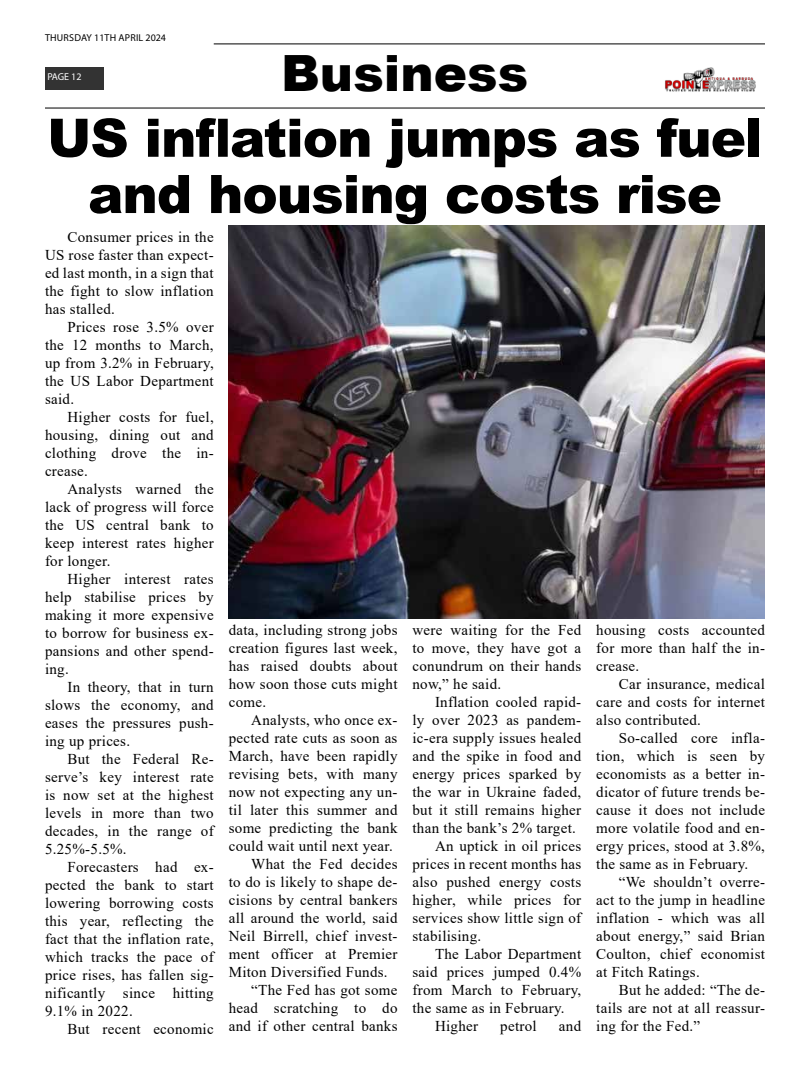
<style>
.page{position:relative;width:810px;height:1080px;background:#fff}
.page>*{position:absolute;margin:0;border:0;box-sizing:border-box;transform-origin:0 0}
.t1{font:900 53.12px/56.2px "Arial";letter-spacing:-.02em;color:#000;text-align:center}
.t2{font:900 50px "Arial";color:#000}
.t3{font:15px/18px "Times New Roman";letter-spacing:.02em;color:#000;text-align:justify}
.t4{font:10px "Myriad Pro";letter-spacing:.02em;color:#000}
.t5{font:10px "Myriad Pro";letter-spacing:-.005em;color:#fff}
</style>
<div class="page">
<hr style="left:214px;top:43px;width:551px;height:2px;background:#333">
<div style="left:45px;top:67px;width:58px;height:22px;background:#333"></div>
<img style="left:665px;top:67px;width:91px;height:25px">
<hr style="left:45px;top:107px;width:720px;height:2px;background:#333">
<img style="left:229px;top:225px;width:536px;height:394px">
<p class="t4" style="left:45px;top:31px;width:122px">THURSDAY 11TH APRIL 2024</p>
<p class="t5" style="left:47px;top:71px;width:36px">PAGE 12</p>
<h2 class="t2" style="left:281px;top:37px;width:249px">Business</h2>
<h1 class="t1" style="left:47px;top:108px;width:717px">US inflation jumps as fuel and housing costs rise</h1>
<p class="t3" style="left:45px;top:227px;width:170px;text-indent:22px">Consumer prices in the US rose faster than expect&shy;ed last month, in a sign that the fight to slow inflation has stalled.</p>
<p class="t3" style="left:45px;top:317px;width:170px;text-indent:22px">Prices rose 3.5% over the 12 months to March, up from 3.2% in February, the US Labor Department said.</p>
<p class="t3" style="left:45px;top:407px;width:170px;text-indent:22px">Higher costs for fuel, housing, dining out and clothing drove the in&shy;crease.</p>
<p class="t3" style="left:45px;top:479px;width:170px;text-indent:22px">Analysts warned the lack of progress will force the US central bank to keep interest rates higher for longer.</p>
<p class="t3" style="left:45px;top:569px;width:170px;text-indent:22px">Higher interest rates help stabilise prices by making it more expensive to borrow for business ex&shy;pansions and other spend&shy;ing.</p>
<p class="t3" style="left:45px;top:677px;width:170px;text-indent:22px">In theory, that in turn slows the economy, and eases the pressures push&shy;ing up prices.</p>
<p class="t3" style="left:45px;top:749px;width:170px;text-indent:22px">But the Federal Re&shy;serve’s key interest rate is now set at the highest levels in more than two decades, in the range of 5.25%-5.5%.</p>
<p class="t3" style="left:45px;top:857px;width:170px;text-indent:22px">Forecasters had ex&shy;pected the bank to start lowering borrowing costs this year, reflecting the fact that the inflation rate, which tracks the pace of price rises, has fallen sig&shy;nificantly since hitting 9.1% in 2022.</p>
<p class="t3" style="left:68px;top:1019px;width:148px">But recent economic</p>
<p class="t3" style="left:229px;top:620px;width:170px">data, including strong jobs creation figures last week, has raised doubts about how soon those cuts might come.</p>
<p class="t3" style="left:251px;top:710px;width:148px">Analysts, who once ex-</p>
<p class="t3" style="left:229px;top:728px;width:170px">pected rate cuts as soon as</p>
<p class="t3" style="left:229px;top:746px;width:170px">March, have been rapidly</p>
<p class="t3" style="left:229px;top:764px;width:170px">revising bets, with many</p>
<p class="t3" style="left:229px;top:782px;width:170px">now not expecting any un-</p>
<p class="t3" style="left:229px;top:800px;width:170px">til later this summer and</p>
<p class="t3" style="left:229px;top:818px;width:170px">some predicting the bank</p>
<p class="t3" style="left:229px;top:836px;width:166px">could wait until next year.</p>
<p class="t3" style="left:251px;top:854px;width:148px">What the Fed decides</p>
<p class="t3" style="left:229px;top:872px;width:170px">to do is likely to shape de-</p>
<p class="t3" style="left:229px;top:890px;width:170px">cisions by central bankers</p>
<p class="t3" style="left:229px;top:908px;width:170px">all around the world, said</p>
<p class="t3" style="left:229px;top:926px;width:170px">Neil Birrell, chief invest-</p>
<p class="t3" style="left:229px;top:944px;width:170px">ment officer at Premier</p>
<p class="t3" style="left:229px;top:962px;width:160px">Miton Diversified Funds.</p>
<p class="t3" style="left:251px;top:980px;width:148px">“The Fed has got some</p>
<p class="t3" style="left:229px;top:998px;width:170px">head scratching to do</p>
<p class="t3" style="left:229px;top:1016px;width:170px">and if other central banks</p>
<p class="t3" style="left:412px;top:620px;width:170px">were waiting for the Fed to move, they have got a conundrum on their hands now,” he said.</p>
<p class="t3" style="left:435px;top:692px;width:148px">Inflation cooled rapid-</p>
<p class="t3" style="left:412px;top:710px;width:170px">ly over 2023 as pandem-</p>
<p class="t3" style="left:412px;top:728px;width:170px">ic-era supply issues healed</p>
<p class="t3" style="left:412px;top:746px;width:170px">and the spike in food and</p>
<p class="t3" style="left:412px;top:764px;width:170px">energy prices sparked by</p>
<p class="t3" style="left:412px;top:782px;width:170px">the war in Ukraine faded,</p>
<p class="t3" style="left:412px;top:800px;width:170px">but it still remains higher</p>
<p class="t3" style="left:412px;top:818px;width:165px">than the bank’s 2% target.</p>
<p class="t3" style="left:435px;top:836px;width:148px">An uptick in oil prices</p>
<p class="t3" style="left:412px;top:854px;width:170px">prices in recent months has</p>
<p class="t3" style="left:412px;top:872px;width:170px">also pushed energy costs</p>
<p class="t3" style="left:412px;top:890px;width:170px">higher, while prices for</p>
<p class="t3" style="left:412px;top:908px;width:170px">services show little sign of</p>
<p class="t3" style="left:412px;top:926px;width:70px">stabilising.</p>
<p class="t3" style="left:435px;top:944px;width:148px">The Labor Department</p>
<p class="t3" style="left:412px;top:962px;width:170px">said prices jumped 0.4%</p>
<p class="t3" style="left:412px;top:980px;width:170px">from March to February,</p>
<p class="t3" style="left:412px;top:998px;width:154px">the same as in February.</p>
<p class="t3" style="left:435px;top:1016px;width:45px">Higher</p>
<p class="t3" style="left:500px;top:1016px;width:38px">petrol</p>
<p class="t3" style="left:559px;top:1016px;width:24px">and</p>
<p class="t3" style="left:596px;top:620px;width:170px">housing costs accounted for more than half the in&shy;crease.</p>
<p class="t3" style="left:596px;top:674px;width:170px;text-indent:22px">Car insurance, medical care and costs for internet also contributed.</p>
<p class="t3" style="left:596px;top:728px;width:170px;text-indent:22px">So-called core infla&shy;tion, which is seen by economists as a better in&shy;dicator of future trends be&shy;cause it does not include more volatile food and en&shy;ergy prices, stood at 3.8%, the same as in February.</p>
<p class="t3" style="left:596px;top:872px;width:170px;text-indent:22px">“We shouldn’t overre&shy;act to the jump in headline inflation - which was all about energy,” said Brian Coulton, chief economist at Fitch Ratings.</p>
<p class="t3" style="left:596px;top:980px;width:170px;text-indent:22px">But he added: “The de&shy;tails are not at all reassur&shy;ing for the Fed.”</p>
</div>
